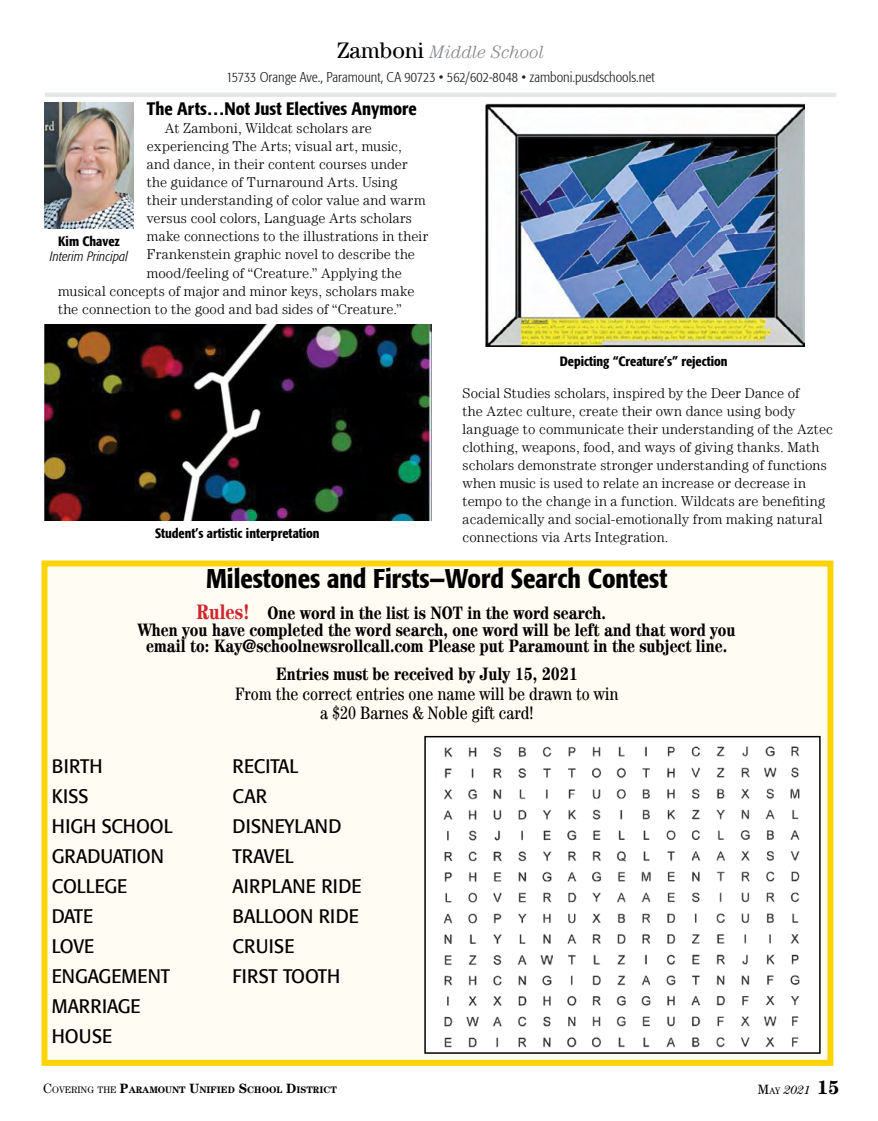
<style>
.page{position:relative;width:878px;height:1121px;background:#fff}
.page>*{position:absolute;margin:0;border:0;box-sizing:border-box;transform-origin:0 0}
.t1{font:500 condensed 27px "Formata";color:#000}
.t2{font:700 condensed 21px "Century LT";color:#d2232a}
.t3{font:19.5px/30px "Formata";color:#000;scale:.95 1}
.t4{font:700 condensed 18px/16.5px "Century LT";color:#000;text-align:center}
.t5{font:condensed 18px/19.5px "Century LT";color:#000;text-align:center}
.t6{font:500 condensed 18px "Formata";letter-spacing:.005em;color:#000}
.t7{font:italic 300 18px "Century LT";letter-spacing:-.005em;color:#808285}
.t8{font:300 14.25px/18px "Century LT";letter-spacing:.01em;color:#000}
.t9{font:300 condensed 14.25px "Formata";color:#211f20}
.t10{font:500 condensed 13.5px "Formata";color:#000}
.t11{font:italic 300 condensed 13.5px "Formata";letter-spacing:.005em;color:#000}
.t12{font:italic 12px "Century LT";color:#000}
.t13{font:700 9.45px "Century LT";color:#000}
.s1{font-weight:400;font-style:normal;font-size:22.5px;color:#000}
.s2{font-weight:400;font-size:13.5px}
.s3{font-weight:400}
.s4{font-size:13.5px}
.s5{font-style:normal;font-size:13.5px}
.s6{font-style:normal;font-size:9.45px}
.s7{font-weight:700;font-style:normal;font-size:19.5px}
</style>
<div class="page">
<hr style="left:45px;top:93px;width:791px;height:4px;background:#e6e7e8">
<img style="left:45px;top:102px;width:88px;height:126px">
<img style="left:485px;top:103px;width:319px;height:244px">
<img style="left:45px;top:324px;width:386px;height:197px">
<div style="left:41px;top:560px;width:792px;height:505px;background:#fffcf3;border:6px solid #fbd405"></div>
<div style="left:425px;top:736px;width:394px;height:317px;background:#fff"></div>
<img style="left:443px;top:746px;width:357px;height:302px">
<div style="left:424px;top:736px;width:396px;height:317px;border:2px solid #000"></div>
<p class="t7" style="left:337px;top:41px;width:208px"><span class="s1">Zamboni</span> Middle School</p>
<p class="t9" style="left:226px;top:69px;width:429px">15733 Orange Ave., Paramount, CA 90723 • 562/602-8048 • zamboni.pusdschools.net</p>
<p class="t6" style="left:147px;top:98px;width:271px">The Arts…Not Just Electives Anymore</p>
<p class="t8" style="left:165px;top:119px;width:208px">At Zamboni, Wildcat scholars are</p>
<p class="t8" style="left:147px;top:137px;width:256px">experiencing The Arts; visual art, music,</p>
<p class="t8" style="left:147px;top:155px;width:262px">and dance, in their content courses under</p>
<p class="t8" style="left:147px;top:173px;width:252px">the guidance of Turnaround Arts. Using</p>
<p class="t8" style="left:147px;top:191px;width:280px">their understanding of color value and warm</p>
<p class="t8" style="left:147px;top:209px;width:266px">versus cool colors, Language Arts scholars</p>
<p class="t8" style="left:147px;top:227px;width:283px">make connections to the illustrations in their</p>
<p class="t8" style="left:147px;top:245px;width:270px">Frankenstein graphic novel to describe the</p>
<p class="t8" style="left:147px;top:263px;width:256px">mood/feeling of “Creature.” Applying the</p>
<p class="t8" style="left:58px;top:281px;width:358px">musical concepts of major and minor keys, scholars make</p>
<p class="t8" style="left:58px;top:299px;width:345px">the connection to the good and bad sides of “Creature.”</p>
<p class="t10" style="left:58px;top:233px;width:63px">Kim Chavez</p>
<p class="t11" style="left:50px;top:249px;width:80px">Interim Principal</p>
<p class="t10" style="left:560px;top:353px;width:169px">Depicting “Creature’s” rejection</p>
<p class="t8" style="left:462px;top:384px;width:372px">Social Studies scholars, inspired by the Deer Dance of<br>the Aztec culture, create their own dance using body language to communicate their understanding of the Aztec clothing, weapons, food, and ways of giving thanks. Math scholars demonstrate stronger understanding of functions when music is used to relate an increase or decrease in tempo to the change in a function. Wildcats are benefiting academically and social-emotionally from making natural connections via Arts Integration.</p>
<p class="t10" style="left:155px;top:525px;width:166px">Student’s artistic interpretation</p>
<h1 class="t1" style="left:206px;top:562px;width:462px">Milestones and Firsts—Word Search Contest</h1>
<p class="t4" style="left:138px;top:604px;width:599px">One word in the list is NOT in the word search.<br>When you have completed the word search, one word will be left and that word you email to: Kay@schoolnewsrollcall.com Please put Paramount in the subject line.</p>
<h2 class="t2" style="left:196px;top:599px;width:55px">Rules!</h2>
<p class="t4" style="left:276px;top:665px;width:303px">Entries must be received by July 15, 2021</p>
<p class="t5" style="left:235px;top:683px;width:385px">From the correct entries one name will be drawn to win a $20 Barnes &amp; Noble gift card!</p>
<h3 class="t3" style="left:52px;top:751px;width:129px">BIRTH<br>KISS<br>HIGH SCHOOL<br>GRADUATION<br>COLLEGE<br>DATE<br>LOVE<br>ENGAGEMENT<br>MARRIAGE<br>HOUSE</h3>
<h3 class="t3" style="left:232px;top:751px;width:137px">RECITAL<br>CAR<br>DISNEYLAND<br>TRAVEL<br>AIRPLANE RIDE<br>BALLOON RIDE<br>CRUISE<br>FIRST TOOTH</h3>
<p class="t13" style="left:43px;top:1084px;width:295px"><span class="s2">C</span><span class="s3">OVERING THE</span> <span class="s4">P</span>ARAMOUNT <span class="s4">U</span>NIFIED <span class="s4">S</span>CHOOL <span class="s4">D</span>ISTRICT</p>
<p class="t12" style="left:757px;top:1082px;width:83px"><span class="s5">M</span><span class="s6">AY</span> 2021 <span class="s7">15</span></p>
</div>
